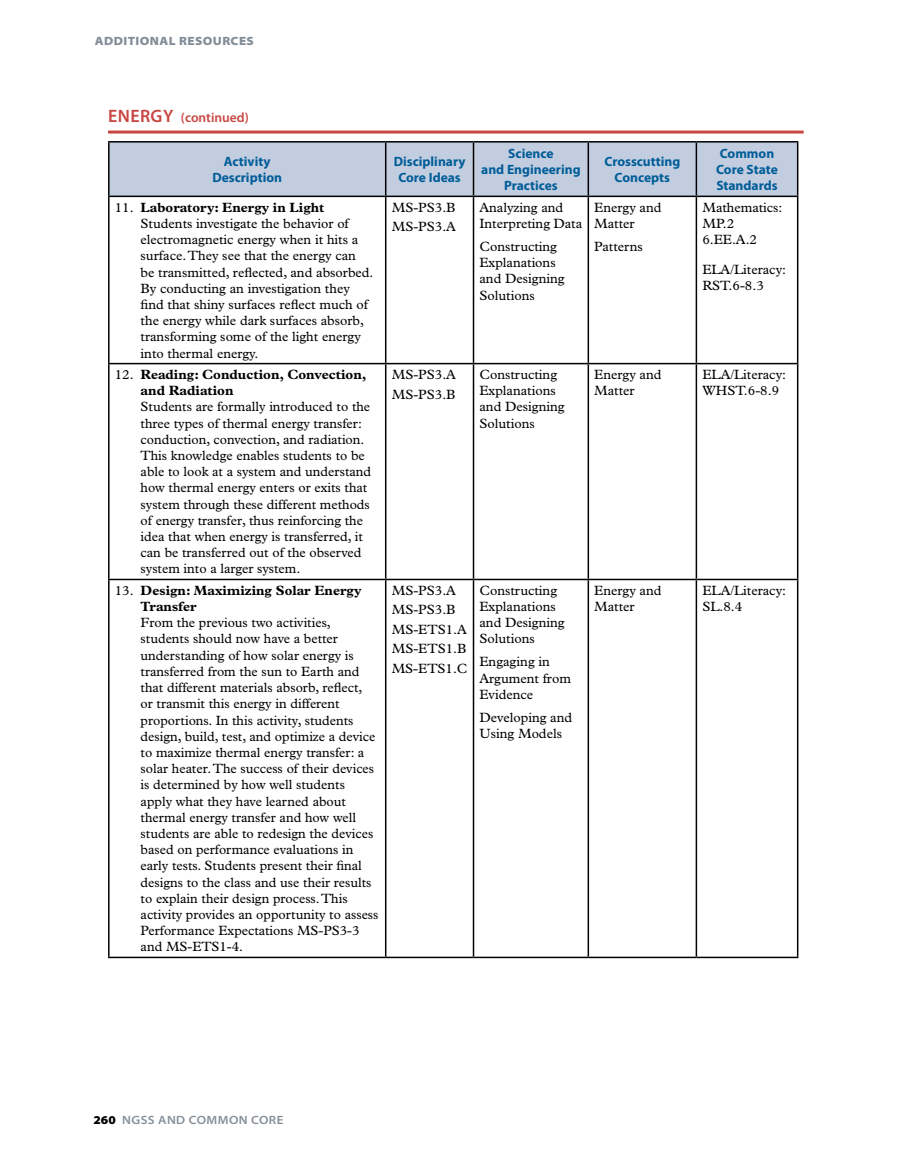
<style>
.page{position:relative;width:905px;height:1175px;background:#fff}
.page>*{position:absolute;margin:0;border:0;box-sizing:border-box;transform-origin:0 0}
.t1{font:13.5px/16.2px "Plantin Std";color:#000}
.t2{font:700 13.5px/16.2px "Myriad Pro";color:#005d98;text-align:center}
.t3{font:700 13.5px/16.2px "Plantin Std";color:#000}
.t4{font:600 13.5px "Myriad Pro";color:#c84641}
.t5{font:600 semi-expanded 12px "Myriad Pro";letter-spacing:.035em;color:#848e98}
.t6{font:900 semi-expanded 12px "Myriad Pro";letter-spacing:.035em;color:#848e98}
.s1{font-size:18px}
.s2{font-weight:700}
.s3{font-weight:400}
.s4{font-weight:900;color:#000}
</style>
<div class="page">
<svg style="left:108px;top:130px;width:695px;height:4px"></svg>
<div style="left:110px;top:142px;width:686px;height:54px;background:#c3cde0"></div>
<hr style="left:108px;top:141px;width:278px;height:1px;background:#000">
<hr style="left:108px;top:142px;width:2px;height:54px;background:#000">
<hr style="left:386px;top:141px;width:87px;height:1px;background:#000">
<hr style="left:385px;top:142px;width:1px;height:54px;background:#000">
<hr style="left:473px;top:141px;width:115px;height:1px;background:#000">
<hr style="left:472px;top:142px;width:2px;height:54px;background:#000">
<hr style="left:588px;top:141px;width:108px;height:1px;background:#000">
<hr style="left:587px;top:142px;width:2px;height:54px;background:#000">
<hr style="left:696px;top:141px;width:102px;height:1px;background:#000">
<hr style="left:695px;top:142px;width:2px;height:54px;background:#000">
<hr style="left:796px;top:142px;width:2px;height:54px;background:#000">
<hr style="left:108px;top:196px;width:278px;height:1px;background:#000">
<hr style="left:108px;top:197px;width:2px;height:166px;background:#000">
<hr style="left:386px;top:196px;width:87px;height:1px;background:#000">
<hr style="left:385px;top:197px;width:1px;height:166px;background:#000">
<hr style="left:473px;top:196px;width:115px;height:1px;background:#000">
<hr style="left:472px;top:197px;width:2px;height:166px;background:#000">
<hr style="left:588px;top:196px;width:108px;height:1px;background:#000">
<hr style="left:587px;top:197px;width:2px;height:166px;background:#000">
<hr style="left:696px;top:196px;width:102px;height:1px;background:#000">
<hr style="left:695px;top:197px;width:2px;height:166px;background:#000">
<hr style="left:796px;top:197px;width:2px;height:166px;background:#000">
<hr style="left:108px;top:363px;width:278px;height:1px;background:#000">
<hr style="left:108px;top:364px;width:2px;height:214px;background:#000">
<hr style="left:386px;top:363px;width:87px;height:1px;background:#000">
<hr style="left:385px;top:364px;width:1px;height:214px;background:#000">
<hr style="left:473px;top:363px;width:115px;height:1px;background:#000">
<hr style="left:472px;top:364px;width:2px;height:214px;background:#000">
<hr style="left:588px;top:363px;width:108px;height:1px;background:#000">
<hr style="left:587px;top:364px;width:2px;height:214px;background:#000">
<hr style="left:696px;top:363px;width:102px;height:1px;background:#000">
<hr style="left:695px;top:364px;width:2px;height:214px;background:#000">
<hr style="left:796px;top:364px;width:2px;height:214px;background:#000">
<hr style="left:108px;top:578px;width:278px;height:2px;background:#000">
<hr style="left:108px;top:580px;width:2px;height:376px;background:#000">
<hr style="left:386px;top:578px;width:87px;height:2px;background:#000">
<hr style="left:385px;top:580px;width:1px;height:376px;background:#000">
<hr style="left:473px;top:578px;width:115px;height:2px;background:#000">
<hr style="left:472px;top:580px;width:2px;height:376px;background:#000">
<hr style="left:588px;top:578px;width:108px;height:2px;background:#000">
<hr style="left:587px;top:580px;width:2px;height:376px;background:#000">
<hr style="left:696px;top:578px;width:102px;height:2px;background:#000">
<hr style="left:695px;top:580px;width:2px;height:376px;background:#000">
<hr style="left:796px;top:580px;width:2px;height:376px;background:#000">
<hr style="left:108px;top:956px;width:278px;height:2px;background:#000">
<hr style="left:386px;top:956px;width:87px;height:2px;background:#000">
<hr style="left:473px;top:956px;width:115px;height:2px;background:#000">
<hr style="left:588px;top:956px;width:108px;height:2px;background:#000">
<hr style="left:696px;top:956px;width:102px;height:2px;background:#000">
<p class="t6" style="left:95px;top:34px;width:161px">ADDITIONAL RESOURCES</p>
<p class="t4" style="left:108px;top:109px;width:142px"><span class="s1">ENERGY</span> (continued)</p>
<p class="t2" style="left:212px;top:154px;width:71px">Activity<br>Description</p>
<p class="t2" style="left:393px;top:154px;width:73px">Disciplinary<br>Core Ideas</p>
<p class="t2" style="left:481px;top:145px;width:101px">Science<br>and Engineering<br>Practices</p>
<p class="t2" style="left:604px;top:154px;width:77px">Crosscutting<br>Concepts</p>
<p class="t2" style="left:716px;top:145px;width:63px;text-align:left">Common<br>Core State<br>Standards</p>
<p class="t1" style="left:141px;top:199px;width:234px;text-indent:-26px">11. <span class="s2">Laboratory: Energy in Light </span>Students investigate the behavior of electromagnetic energy when it hits a surface. They see that the energy can<br>be transmitted, reflected, and absorbed.<br>By conducting an investigation they find that shiny surfaces reflect much of the energy while dark surfaces absorb, transforming some of the light energy into thermal energy.</p>
<p class="t1" style="left:391px;top:197px;width:66px;line-height:19.5px">MS-PS3.B<br>MS-PS3.A</p>
<p class="t1" style="left:479px;top:199px;width:104px">Analyzing and<br>Interpreting Data</p>
<p class="t1" style="left:594px;top:199px;width:69px">Energy and<br>Matter</p>
<p class="t1" style="left:594px;top:238px;width:50px">Patterns</p>
<p class="t1" style="left:702px;top:199px;width:82px">Mathematics:<br>MP.2<br>6.EE.A.2</p>
<p class="t1" style="left:702px;top:261px;width:85px">ELA/Literacy:<br>RST.6-8.3</p>
<p class="t1" style="left:479px;top:238px;width:87px">Constructing<br>Explanations and Designing<br>Solutions</p>
<p class="t3" style="left:141px;top:366px;width:227px;text-indent:-26px"><span class="s3">12.</span> Reading: Conduction, Convection, and Radiation</p>
<p class="t1" style="left:141px;top:399px;width:232px">Students are formally introduced to the three types of thermal energy transfer: conduction, convection, and radiation.<br>This knowledge enables students to be able to look at a system and understand how thermal energy enters or exits that system through these different methods of energy transfer, thus reinforcing the idea that when energy is transferred, it can be transferred out of the observed system into a larger system.</p>
<p class="t3" style="left:141px;top:582px;width:222px;text-indent:-26px"><span class="s3">13.</span> Design: Maximizing Solar Energy<br>Transfer</p>
<p class="t1" style="left:141px;top:614px;width:239px">From the previous two activities, students should now have a better understanding of how solar energy is transferred from the sun to Earth and that different materials absorb, reflect,<br>or transmit this energy in different proportions. In this activity, students design, build, test, and optimize a device to maximize thermal energy transfer: a solar heater. The success of their devices is determined by how well students apply what they have learned about thermal energy transfer and how well students are able to redesign the devices based on performance evaluations in early tests. Students present their final designs to the class and use their results to explain their design process. This activity provides an opportunity to assess Performance Expectations MS-PS3-3 and MS-ETS1-4.</p>
<p class="t1" style="left:392px;top:365px;width:66px;line-height:19.5px">MS-PS3.A<br>MS-PS3.B</p>
<p class="t1" style="left:479px;top:366px;width:87px">Constructing<br>Explanations and Designing<br>Solutions</p>
<p class="t1" style="left:594px;top:366px;width:69px">Energy and<br>Matter</p>
<p class="t1" style="left:702px;top:366px;width:85px">ELA/Literacy:<br>WHST.6-8.9</p>
<p class="t1" style="left:392px;top:580px;width:77px;line-height:19.5px">MS-PS3.A<br>MS-PS3.B<br>MS-ETS1.A<br>MS-ETS1.B<br>MS-ETS1.C</p>
<p class="t1" style="left:479px;top:582px;width:87px">Constructing<br>Explanations and Designing<br>Solutions</p>
<p class="t1" style="left:479px;top:654px;width:93px">Engaging in<br>Argument from<br>Evidence</p>
<p class="t1" style="left:479px;top:709px;width:94px">Developing and<br>Using Models</p>
<p class="t1" style="left:594px;top:582px;width:69px">Energy and<br>Matter</p>
<p class="t1" style="left:702px;top:582px;width:85px">ELA/Literacy:<br>SL.8.4</p>
<p class="t5" style="left:93px;top:1113px;width:192px"><span class="s4">260</span> NGSS AND COMMON CORE</p>
</div>
